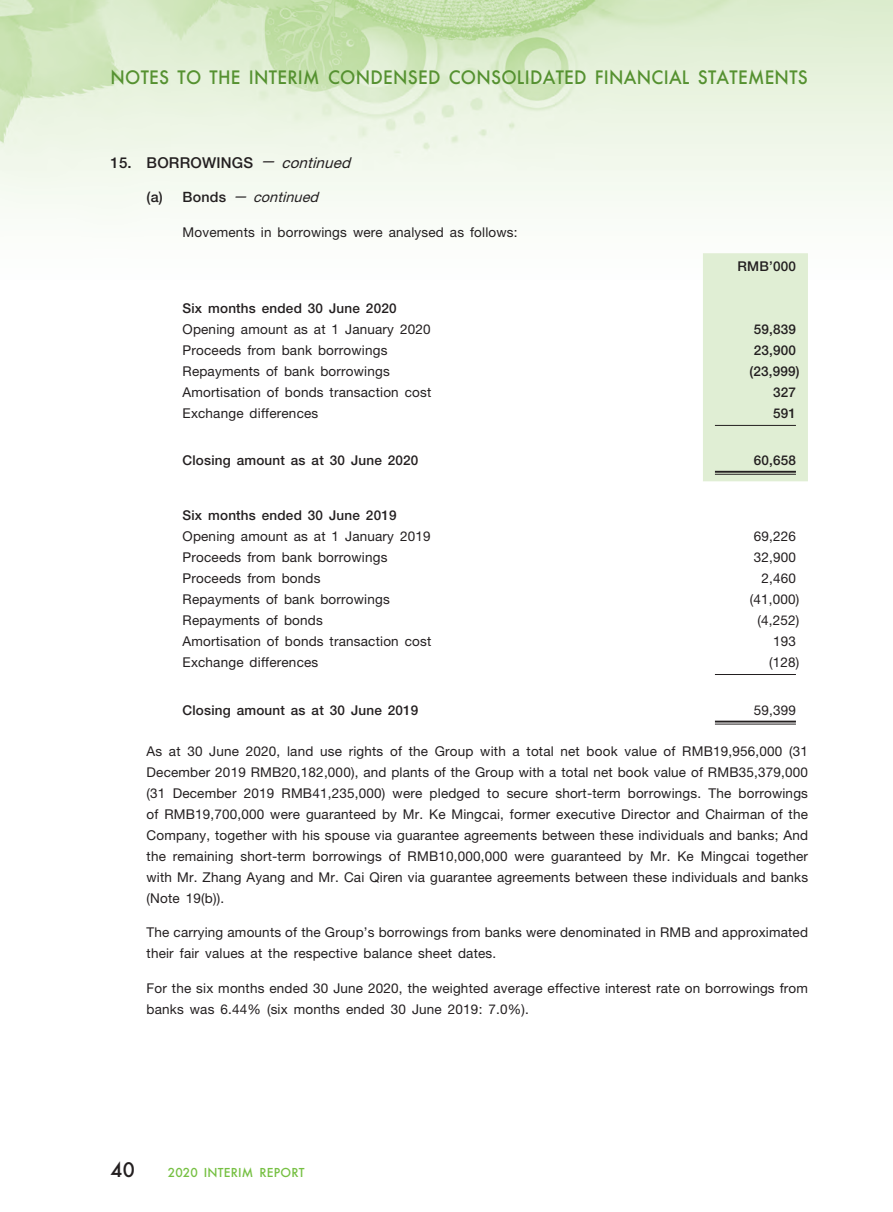
<style>
.page{position:relative;width:893px;height:1212px;background:#fff}
.page>*{position:absolute;margin:0;border:0;box-sizing:border-box;transform-origin:0 0}
.t1{font:500 19.5px "Futura";color:#231f20}
.t2{font:500 18px "Futura";letter-spacing:.015em;color:#559130;scale:.95 1}
._03_H1{font:500 15px "Helvetica Neue LT Std";letter-spacing:.015em;color:#231f20}
._04___H2{font:italic 14.25px "Helvetica Neue LT Std";color:#231f20}
._12___P2{font:13.5px/21px "Helvetica Neue LT Std";letter-spacing:.015em;color:#231f20}
._13_____P4{font:13.5px "Helvetica Neue LT Std";letter-spacing:.015em;color:#231f20}
._13_____P4-2{font:500 13.5px "Helvetica Neue LT Std";letter-spacing:.015em;color:#231f20}
.t3{font:500 12px "Futura";letter-spacing:.015em;color:#76c043}
.s1{font-weight:400;font-style:italic}
.s2{font-weight:500;font-style:normal}
</style>
<div class="page">
<img style="left:0;top:0;width:892px;height:724px">
<div style="left:703px;top:253px;width:105px;height:228px;background:#e0eed4"></div>
<hr style="left:715px;top:425px;width:81px;height:1px;background:#231f20">
<hr style="left:715px;top:471px;width:81px;height:2px;background:#231f20">
<hr style="left:715px;top:474px;width:81px;height:1px;background:#231f20">
<hr style="left:715px;top:674px;width:81px;height:1px;background:#231f20">
<hr style="left:715px;top:721px;width:81px;height:1px;background:#231f20">
<hr style="left:715px;top:724px;width:81px;height:1px;background:#231f20">
<h2 class="t2" style="left:111px;top:65px;width:735px">NOTES TO THE INTERIM CONDENSED CONSOLIDATED FINANCIAL STATEMENTS</h2>
<p class="_03_H1" style="left:111px;top:153px;width:246px">15. BORROWINGS <span class="s1">— continued</span></p>
<p class="_04___H2" style="left:147px;top:189px;width:177px"><span class="s2">( a ) B o n d s</span> — continued</p>
<p class="_13_____P4" style="left:183px;top:224px;width:337px">Movements in borrowings were analysed as follows:</p>
<p class="_13_____P4-2" style="left:737px;top:258px;width:60px">RMB’000</p>
<p class="_13_____P4-2" style="left:183px;top:300px;width:215px">Six months ended 30 June 2020</p>
<p class="_13_____P4" style="left:183px;top:321px;width:250px">Opening amount as at 1 January 2020</p>
<p class="_13_____P4-2" style="left:754px;top:321px;width:44px">59,839</p>
<p class="_13_____P4" style="left:183px;top:342px;width:206px">Proceeds from bank borrowings</p>
<p class="_13_____P4-2" style="left:754px;top:342px;width:44px">23,900</p>
<p class="_13_____P4" style="left:183px;top:363px;width:209px">Repayments of bank borrowings</p>
<p class="_13_____P4-2" style="left:750px;top:363px;width:52px">(23,999)</p>
<p class="_13_____P4" style="left:183px;top:384px;width:250px">Amortisation of bonds transaction cost</p>
<p class="_13_____P4-2" style="left:773px;top:384px;width:24px">327</p>
<p class="_13_____P4" style="left:183px;top:405px;width:137px">Exchange differences</p>
<p class="_13_____P4-2" style="left:773px;top:405px;width:24px">591</p>
<p class="_13_____P4-2" style="left:183px;top:452px;width:237px">Closing amount as at 30 June 2020</p>
<p class="_13_____P4-2" style="left:754px;top:452px;width:44px">60,658</p>
<p class="_13_____P4-2" style="left:183px;top:507px;width:215px">Six months ended 30 June 2019</p>
<p class="_13_____P4" style="left:183px;top:528px;width:250px">Opening amount as at 1 January 2019</p>
<p class="_13_____P4" style="left:754px;top:528px;width:44px">69,226</p>
<p class="_13_____P4" style="left:183px;top:549px;width:206px">Proceeds from bank borrowings</p>
<p class="_13_____P4" style="left:754px;top:549px;width:44px">32,900</p>
<p class="_13_____P4" style="left:183px;top:570px;width:139px">Proceeds from bonds</p>
<p class="_13_____P4" style="left:761px;top:570px;width:36px">2,460</p>
<p class="_13_____P4" style="left:183px;top:591px;width:209px">Repayments of bank borrowings</p>
<p class="_13_____P4" style="left:750px;top:591px;width:51px">(41,000)</p>
<p class="_13_____P4" style="left:183px;top:612px;width:142px">Repayments of bonds</p>
<p class="_13_____P4" style="left:757px;top:612px;width:43px">(4,252)</p>
<p class="_13_____P4" style="left:183px;top:633px;width:250px">Amortisation of bonds transaction cost</p>
<p class="_13_____P4" style="left:773px;top:633px;width:24px">193</p>
<p class="_13_____P4" style="left:183px;top:654px;width:137px">Exchange differences</p>
<p class="_13_____P4" style="left:769px;top:654px;width:32px">(128)</p>
<p class="_13_____P4-2" style="left:183px;top:702px;width:237px">Closing amount as at 30 June 2019</p>
<p class="_13_____P4" style="left:754px;top:702px;width:44px">59,399</p>
<p class="_12___P2" style="left:147px;top:740px;width:663px;text-align:justify">As at 30 June 2020, land use rights of the Group with a total net book value of RMB19,956,000 (31<br>December 2019 RMB20,182,000), and plants of the Group with a total net book value of RMB35,379,000 (31 December 2019 RMB41,235,000) were pledged to secure short-term borrowings. The borrowings of RMB19,700,000 were guaranteed by Mr. Ke Mingcai, former executive Director and Chairman of the Company, together with his spouse via guarantee agreements between these individuals and banks; And the remaining short-term borrowings of RMB10,000,000 were guaranteed by Mr. Ke Mingcai together with Mr. Zhang Ayang and Mr. Cai Qiren via guarantee agreements between these individuals and banks (Note 19(b)).</p>
<p class="_12___P2" style="left:147px;top:922px;width:663px">The carrying amounts of the Group’s borrowings from banks were denominated in RMB and approximated their fair values at the respective balance sheet dates.</p>
<p class="_12___P2" style="left:147px;top:977px;width:663px">For the six months ended 30 June 2020, the weighted average effective interest rate on borrowings from banks was 6.44% (six months ended 30 June 2019: 7.0%).</p>
<h1 class="t1" style="left:111px;top:1156px;width:26px">40</h1>
<p class="t3" style="left:168px;top:1164px;width:138px">2020 INTERIM REPORT</p>
</div>
